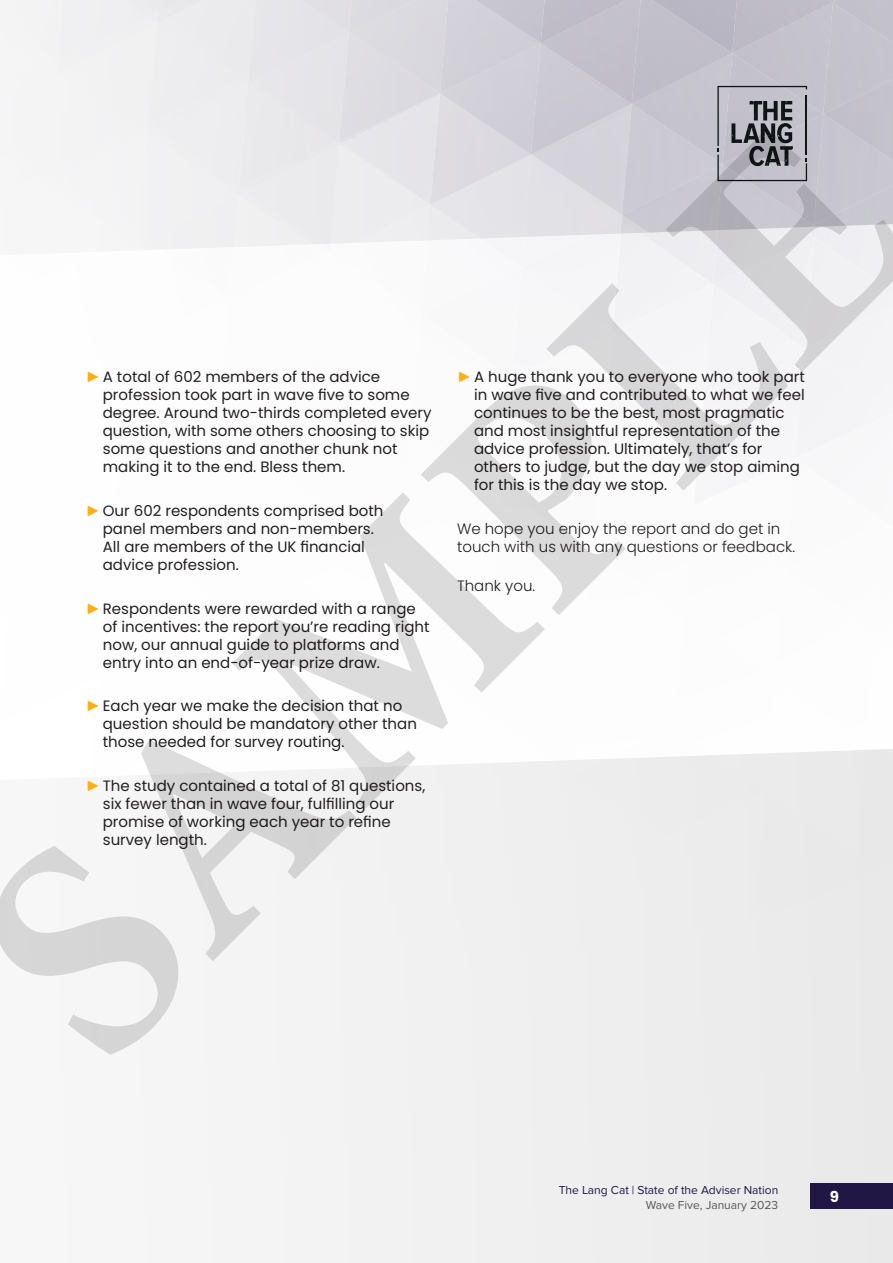
<style>
.page{position:relative;width:893px;height:1263px;background:#fff}
.page>*{position:absolute;margin:0;border:0;box-sizing:border-box;transform-origin:0 0}
.t1{font:700 303.3px "Minion Pro";color:#231f20}
.t2{font:15px/18px "Poppins";color:#231f20}
.t3{font:300 15px/18px "Poppins";color:#231f20}
.t4{font:700 15px "Poppins";color:#fff}
.t5{font:12px "Proxima Nova";color:#211747}
.t6{font:12px "Proxima Nova";color:#57585a}
.s1{font-family:"Arial";color:#ffae0d}
</style>
<div class="page">
<svg style="left:0;top:0;width:893px;height:458px"></svg>
<div style="left:185px;top:749px;width:708px;height:514px;background:#efefef"></div>
<div style="left:810px;top:1183px;width:83px;height:26px;background:#211747"></div>
<h1 class="t1" style="left:-119px;top:854px;width:1162px;rotate:-45deg">SAMPLE</h1>
<p class="t2" style="left:103px;top:368px;width:330px;text-indent:-17px"><span class="s1">►</span>A total of 602 members of the advice profession took part in wave five to some degree. Around two-thirds completed every question, with some others choosing to skip some questions and another chunk not making it to the end. Bless them.</p>
<p class="t2" style="left:103px;top:502px;width:282px;text-indent:-17px"><span class="s1">►</span>Our 602 respondents comprised both panel members and non-members.<br>All are members of the UK financial advice profession.</p>
<p class="t2" style="left:103px;top:599px;width:328px;text-indent:-17px"><span class="s1">►</span>Respondents were rewarded with a range of incentives: the report you’re reading right now, our annual guide to platforms and entry into an end-of-year prize draw.</p>
<p class="t2" style="left:103px;top:697px;width:316px;text-indent:-17px"><span class="s1">►</span>Each year we make the decision that no question should be mandatory other than those needed for survey routing.</p>
<p class="t2" style="left:103px;top:776px;width:324px;text-indent:-17px"><span class="s1">►</span>The study contained a total of 81 questions, six fewer than in wave four, fulfilling our promise of working each year to refine survey length.</p>
<p class="t2" style="left:474px;top:368px;width:332px;text-indent:-17px"><span class="s1">►</span>A huge thank you to everyone who took part in wave five and contributed to what we feel continues to be the best, most pragmatic and most insightful representation of the advice profession. Ultimately, that’s for others to judge, but the day we stop aiming for this is the day we stop.</p>
<p class="t3" style="left:457px;top:520px;width:340px">We hope you enjoy the report and do get in touch with us with any questions or feedback.</p>
<p class="t3" style="left:457px;top:577px;width:80px">Thank you.</p>
<p class="t5" style="left:559px;top:1183px;width:221px">The Lang Cat | State of the Adviser Nation</p>
<p class="t6" style="left:646px;top:1198px;width:134px">Wave Five, January 2023</p>
<p class="t4" style="left:830px;top:1188px;width:11px">9</p>
</div>
